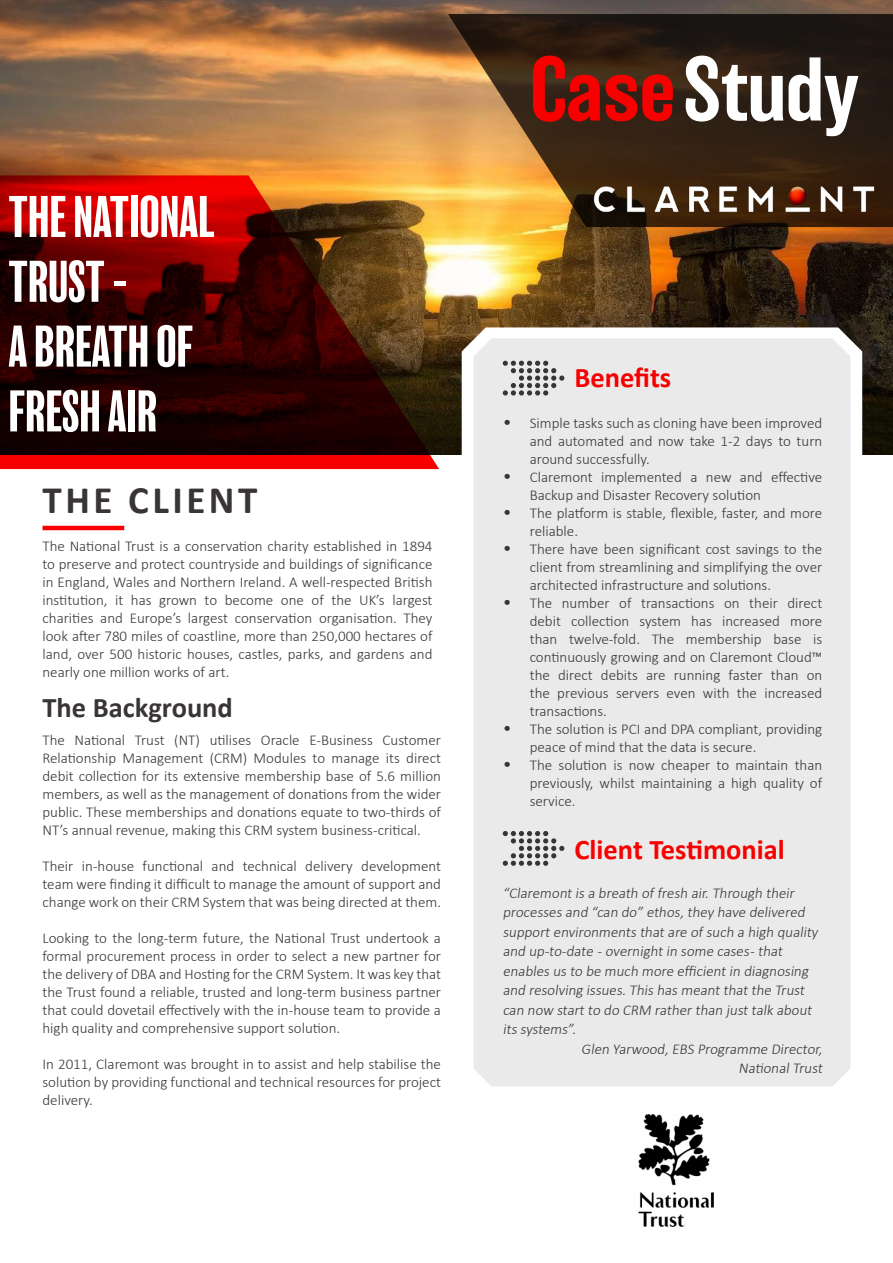
<style>
.page{position:relative;width:893px;height:1263px;background:#fff}
.page>*{position:absolute;margin:0;border:0;box-sizing:border-box;transform-origin:0 0}
.t1{font:500 84px "Balboa";color:#fff}
.t2{font:condensed 54px/64.8px "Balboa";color:#fff}
.t3{font:700 39px "Calibri";letter-spacing:.09em;color:#393535}
.t4{font:700 28.5px "Calibri";color:#f80000}
.t5{font:700 28.5px "Calibri";color:#393535}
.t6{font:300 15px/18px "Calibri";color:#393535;text-align:justify}
.s1{color:#f80000}
.s2{font-size:18px}
</style>
<div class="page">
<img style="left:0;top:0;width:893px;height:454px">
<img style="left:638px;top:1114px;width:76px;height:112px">
<svg style="left:462px;top:327px;width:400px;height:127px"></svg>
<div style="left:473px;top:338px;width:377px;height:748px;background:#ebeaea"></div>
<svg style="left:503px;top:361px;width:61px;height:34px;background:#b6b4b4"></svg>
<svg style="left:503px;top:831px;width:61px;height:35px;background:#b7b5b5"></svg>
<svg style="left:448px;top:14px;width:445px;height:213px;background:#4e371d"></svg>
<hr style="left:43px;top:526px;width:81px;height:4px;background:#f80000">
<img style="left:590px;top:185px;width:289px;height:29px">
<svg style="left:0;top:175px;width:439px;height:294px;background:#5c1307"></svg>
<h2 class="t2" style="left:8px;top:186px;width:208px">THE NATIONAL<br>TRUST -<br>A BREATH OF<br>FRESH AIR</h2>
<h3 class="t3" style="left:43px;top:472px;width:216px">THE CLIENT</h3>
<p class="t6" style="left:43px;top:537px;width:392px">The National Trust is a conservation charity established in 1894 to preserve and protect countryside and buildings of significance in England, Wales and Northern Ireland. A well-respected British institution, it has grown to become one of the UK’s largest charities and Europe’s largest conservation organisation. They look after 780 miles of coastline, more than 250,000 hectares of land, over 500 historic houses, castles, parks, and gardens and nearly one million works of art.</p>
<h3 class="t5" style="left:43px;top:688px;width:192px">The Background</h3>
<p class="t6" style="left:43px;top:731px;width:400px">The National Trust (NT) utilises Oracle E-Business Customer Relationship Management (CRM) Modules to manage its direct debit collection for its extensive membership base of 5.6 million members, as well as the management of donations from the wider public. These memberships and donations equate to two-thirds of NT’s annual revenue, making this CRM system business-critical.</p>
<p class="t6" style="left:43px;top:857px;width:400px">Their in-house functional and technical delivery development team were finding it difficult to manage the amount of support and change work on their CRM System that was being directed at them.</p>
<p class="t6" style="left:43px;top:929px;width:400px">Looking to the long-term future, the National Trust undertook a formal procurement process in order to select a new partner for the delivery of DBA and Hosting for the CRM System. It was key that the Trust found a reliable, trusted and long-term business partner that could dovetail effectively with the in-house team to provide a high quality and comprehensive support solution.</p>
<p class="t6" style="left:43px;top:1055px;width:400px">In 2011, Claremont was brought in to assist and help stabilise the solution by providing functional and technical resources for project delivery.</p>
<h1 class="t1" style="left:530px;top:43px;width:331px"><span class="s1">Case</span>Study</h1>
<h3 class="t4" style="left:574px;top:357px;width:98px">Benefits</h3>
<p class="t6" style="left:530px;top:413px;width:294px;text-indent:-27px"><span class="s2">•</span> Simple tasks such as cloning have been improved and automated and now take 1-2 days to turn around successfully.</p>
<p class="t6" style="left:530px;top:467px;width:294px;text-indent:-27px"><span class="s2">•</span> Claremont implemented a new and effective<br>Backup and Disaster Recovery solution</p>
<p class="t6" style="left:530px;top:503px;width:294px;text-indent:-27px"><span class="s2">•</span> The platform is stable, flexible, faster, and more reliable.</p>
<p class="t6" style="left:530px;top:539px;width:294px;text-indent:-27px"><span class="s2">•</span> There have been significant cost savings to the client from streamlining and simplifying the over architected infrastructure and solutions.</p>
<p class="t6" style="left:530px;top:593px;width:294px;text-indent:-27px"><span class="s2">•</span> The number of transactions on their direct debit collection system has increased more than twelve-fold. The membership base is continuously growing and on Claremont Cloud™ the direct debits are running faster than on the previous servers even with the increased transactions.</p>
<p class="t6" style="left:530px;top:719px;width:294px;text-indent:-27px"><span class="s2">•</span> The solution is PCI and DPA compliant, providing peace of mind that the data is secure.</p>
<p class="t6" style="left:530px;top:755px;width:294px;text-indent:-27px"><span class="s2">•</span> The solution is now cheaper to maintain than previously, whilst maintaining a high quality of service.</p>
<h3 class="t4" style="left:574px;top:829px;width:212px">Client Testimonial</h3>
<p class="t6" style="left:503px;top:884px;width:296px">“Claremont is a breath offresh air.Through their</p>
<p class="t6" style="left:503px;top:903px;width:306px">processes and “can do” ethos,they have delivered</p>
<p class="t6" style="left:503px;top:923px;width:319px">support environments that are ofsuch a high quality</p>
<p class="t6" style="left:503px;top:942px;width:284px">and up-to-date -overnight in some cases -that</p>
<p class="t6" style="left:503px;top:962px;width:310px">enables us to be much more efficient in diagnosing</p>
<p class="t6" style="left:503px;top:981px;width:306px">and resolving issues.This has meant that the Trust</p>
<p class="t6" style="left:503px;top:1001px;width:313px">can now start to do CRM rather than just talk about</p>
<p class="t6" style="left:503px;top:1020px;width:77px">its systems”.</p>
<p class="t6" style="left:581px;top:1040px;width:245px">Glen Yarwood,EBS Programme Director,</p>
<p class="t6" style="left:738px;top:1059px;width:88px">NationalTrust</p>
</div>
